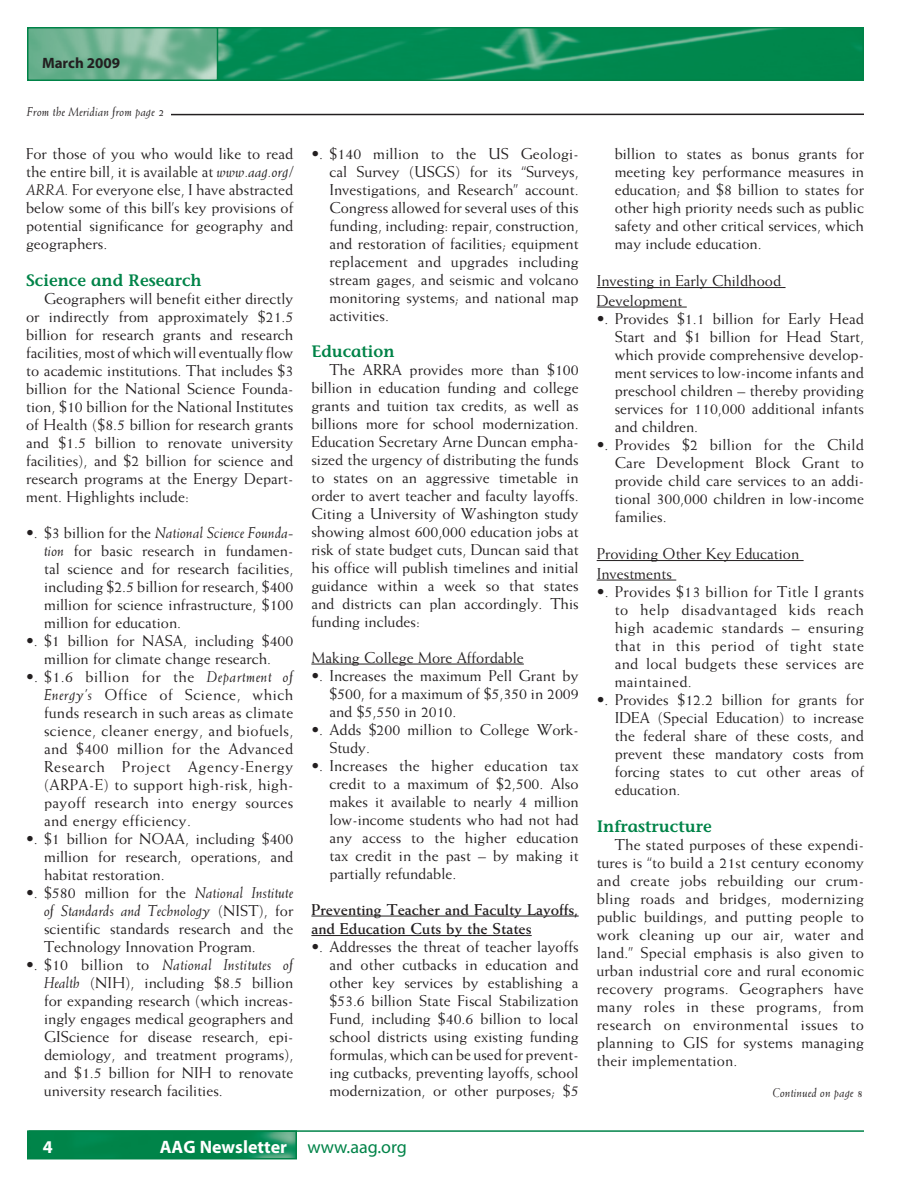
<style>
.page{position:relative;width:918px;height:1188px;background:#fff}
.page>*{position:absolute;margin:0;border:0;box-sizing:border-box;transform-origin:0 0}
.t1{font:700 18px "Myriad";color:#fff}
.t2{font:600 16.5px "Stone Informal";color:#008348}
.t3{font:15.75px/18px "Weiss";color:#231f20;text-align:justify}
.t4{font:700 15.75px/19.5px "Weiss";color:#231f20}
.t5{font:700 15px "Myriad";color:#231f20}
.t6{font:italic 12.75px "Weiss";letter-spacing:.01em;color:#231f20}
.s1{font-style:italic}
.s2{font-weight:400;color:#008348}
</style>
<div class="page">
<img style="left:30px;top:1133px;width:264px;height:23px">
<div style="left:27px;top:1130px;width:270px;height:29px;border:2px solid #008348"></div>
<hr style="left:29px;top:1130px;width:835px;height:2px;background:#008348">
<img style="left:218px;top:30px;width:643px;height:48px">
<div style="left:27px;top:27px;width:837px;height:54px;border:2px solid #008348"></div>
<img style="left:30px;top:30px;width:185px;height:48px">
<div style="left:27px;top:27px;width:191px;height:54px;border:2px solid #008348"></div>
<hr style="left:171px;top:114px;width:693px;height:1px;background:#231f20">
<hr style="left:311px;top:664px;width:213px;height:1px;background:#231f20">
<hr style="left:311px;top:916px;width:268px;height:1px;background:#231f20">
<hr style="left:311px;top:935px;width:221px;height:1px;background:#231f20">
<hr style="left:597px;top:287px;width:189px;height:1px;background:#231f20">
<hr style="left:597px;top:307px;width:90px;height:1px;background:#231f20">
<hr style="left:597px;top:560px;width:207px;height:1px;background:#231f20">
<hr style="left:597px;top:580px;width:79px;height:1px;background:#231f20">
<p class="t5" style="left:42px;top:58px;width:80px">March 2009</p>
<p class="t6" style="left:27px;top:107px;width:139px">From the Meridian from page 2</p>
<p class="t3" style="left:26px;top:145px;width:269px">For those of you who would like to read the entire bill, it is available at <span class="s1">www.aag.org/ ARRA.</span> For everyone else, I have abstracted below some of this bill’s key provisions of potential significance for geography and geographers.</p>
<p class="t2" style="left:26px;top:274px;width:177px">Science and Research</p>
<p class="t3" style="left:26px;top:291px;width:269px;text-indent:18px">Geographers will benefit either directly or indirectly from approximately $21.5 billion for research grants and research facilities, most of which will eventually flow to academic institutions. That includes $3 billion for the National Science Founda&shy;tion, $10 billion for the National Institutes of Health ($8.5 billion for research grants and $1.5 billion to renovate university facilities), and $2 billion for science and research programs at the Energy Depart&shy;ment. Highlights include:</p>
<p class="t3" style="left:44px;top:525px;width:251px;text-indent:-18px">•. $3 billion for the <span class="s1">National Science Founda&shy;tion</span> for basic research in fundamen&shy;tal science and for research facilities, including $2.5 billion for research, $400 million for science infrastructure, $100 million for education.</p>
<p class="t3" style="left:26px;top:633px;width:269px;text-align:center">•. $1 billion for NASA, including $400 million for climate change research.</p>
<p class="t3" style="left:44px;top:669px;width:251px;text-indent:-18px">•. $1.6 billion for the <span class="s1">Department of Energy’s</span> Office of Science, which funds research in such areas as climate science, cleaner energy, and biofuels, and $400 million for the Advanced Research Project Agency-Energy (ARPA-E) to support high-risk, high&shy;payoff research into energy sources and energy efficiency.</p>
<p class="t3" style="left:44px;top:831px;width:251px;text-indent:-18px">•. $1 billion for NOAA, including $400 million for research, operations, and habitat restoration.</p>
<p class="t3" style="left:44px;top:885px;width:251px;text-indent:-18px">•. $580 million for the <span class="s1">National Institute of Standards and Technology</span> (NIST), for scientific standards research and the Technology Innovation Program.</p>
<p class="t3" style="left:44px;top:957px;width:251px;text-indent:-18px">•. $10 billion to <span class="s1">National Institutes of Health</span> (NIH), including $8.5 billion for expanding research (which increas&shy;ingly engages medical geographers and GIScience for disease research, epi&shy;demiology, and treatment programs), and $1.5 billion for NIH to renovate university research facilities.</p>
<p class="t3" style="left:329px;top:145px;width:251px;text-indent:-18px">•. $140 million to the US Geologi&shy;cal Survey (USGS) for its “Surveys, Investigations, and Research” account.<br>Congress allowed for several uses of this funding, including: repair, construction, and restoration of facilities; equipment replacement and upgrades including stream gages, and seismic and volcano monitoring systems; and national map activities.</p>
<p class="t2" style="left:311px;top:345px;width:85px">Education</p>
<p class="t3" style="left:311px;top:361px;width:269px;text-indent:18px">The ARRA provides more than $100 billion in education funding and college grants and tuition tax credits, as well as billions more for school modernization.<br>Education Secretary Arne Duncan empha&shy;sized the urgency of distributing the funds to states on an aggressive timetable in order to avert teacher and faculty layoffs.<br>Citing a University of Washington study showing almost 600,000 education jobs at risk of state budget cuts, Duncan said that his office will publish timelines and initial guidance within a week so that states and districts can plan accordingly. This funding includes:</p>
<p class="t3" style="left:311px;top:649px;width:214px">Making College More Affordable</p>
<p class="t3" style="left:329px;top:667px;width:251px;text-indent:-18px">•. Increases the maximum Pell Grant by $500, for a maximum of $5,350 in 2009 and $5,550 in 2010.</p>
<p class="t3" style="left:329px;top:721px;width:251px;text-indent:-18px">•. Adds $200 million to College Work-<br>Study.</p>
<p class="t3" style="left:329px;top:757px;width:251px;text-indent:-18px">•. Increases the higher education tax credit to a maximum of $2,500. Also makes it available to nearly 4 million low-income students who had not had any access to the higher education tax credit in the past – by making it partially refundable.</p>
<p class="t4" style="left:311px;top:901px;width:269px">Preventing Teacher and Faculty Layoffs, and Education Cuts by the States</p>
<p class="t3" style="left:329px;top:939px;width:251px;text-indent:-18px">•. Addresses the threat of teacher layoffs and other cutbacks in education and other key services by establishing a $53.6 billion State Fiscal Stabilization Fund, including $40.6 billion to local school districts using existing funding formulas, which can be used for prevent&shy;ing cutbacks, preventing layoffs, school modernization, or other purposes; $5</p>
<p class="t1" style="left:43px;top:1140px;width:11px">4</p>
<p class="t1" style="left:160px;top:1140px;width:249px">AAG Newsletter <span class="s2">www.aag.org</span></p>
<p class="t3" style="left:615px;top:145px;width:251px">billion to states as bonus grants for meeting key performance measures in education; and $8 billion to states for other high priority needs such as public safety and other critical services, which may include education.</p>
<p class="t3" style="left:597px;top:272px;width:186px;line-height:19.5px">Investing in Early Childhood<br>Development</p>
<p class="t3" style="left:615px;top:310px;width:251px;text-indent:-18px">•. Provides $1.1 billion for Early Head Start and $1 billion for Head Start, which provide comprehensive develop&shy;ment services to low-income infants and preschool children – thereby providing services for 110,000 additional infants and children.</p>
<p class="t3" style="left:615px;top:436px;width:251px;text-indent:-18px">•. Provides $2 billion for the Child Care Development Block Grant to provide child care services to an addi&shy;tional 300,000 children in low-income families.</p>
<p class="t3" style="left:597px;top:545px;width:204px;line-height:19.5px">Providing Other Key Education<br>Investments</p>
<p class="t3" style="left:615px;top:583px;width:251px;text-indent:-18px">•. Provides $13 billion for Title I grants to help disadvantaged kids reach high academic standards – ensuring that in this period of tight state and local budgets these services are maintained.</p>
<p class="t3" style="left:615px;top:691px;width:251px;text-indent:-18px">•. Provides $12.2 billion for grants for IDEA (Special Education) to increase the federal share of these costs, and prevent these mandatory costs from forcing states to cut other areas of education.</p>
<p class="t2" style="left:597px;top:820px;width:116px">Infrastructure</p>
<p class="t3" style="left:597px;top:837px;width:269px;text-indent:18px">The stated purposes of these expendi&shy;tures is “to build a 21st century economy and create jobs rebuilding our crum&shy;bling roads and bridges, modernizing public buildings, and putting people to work cleaning up our air, water and land.” Special emphasis is also given to urban industrial core and rural economic recovery programs. Geographers have many roles in these programs, from research on environmental issues to planning to GIS for systems managing their implementation.</p>
<p class="t6" style="left:772px;top:1087px;width:92px">Continued on page 8</p>
</div>
